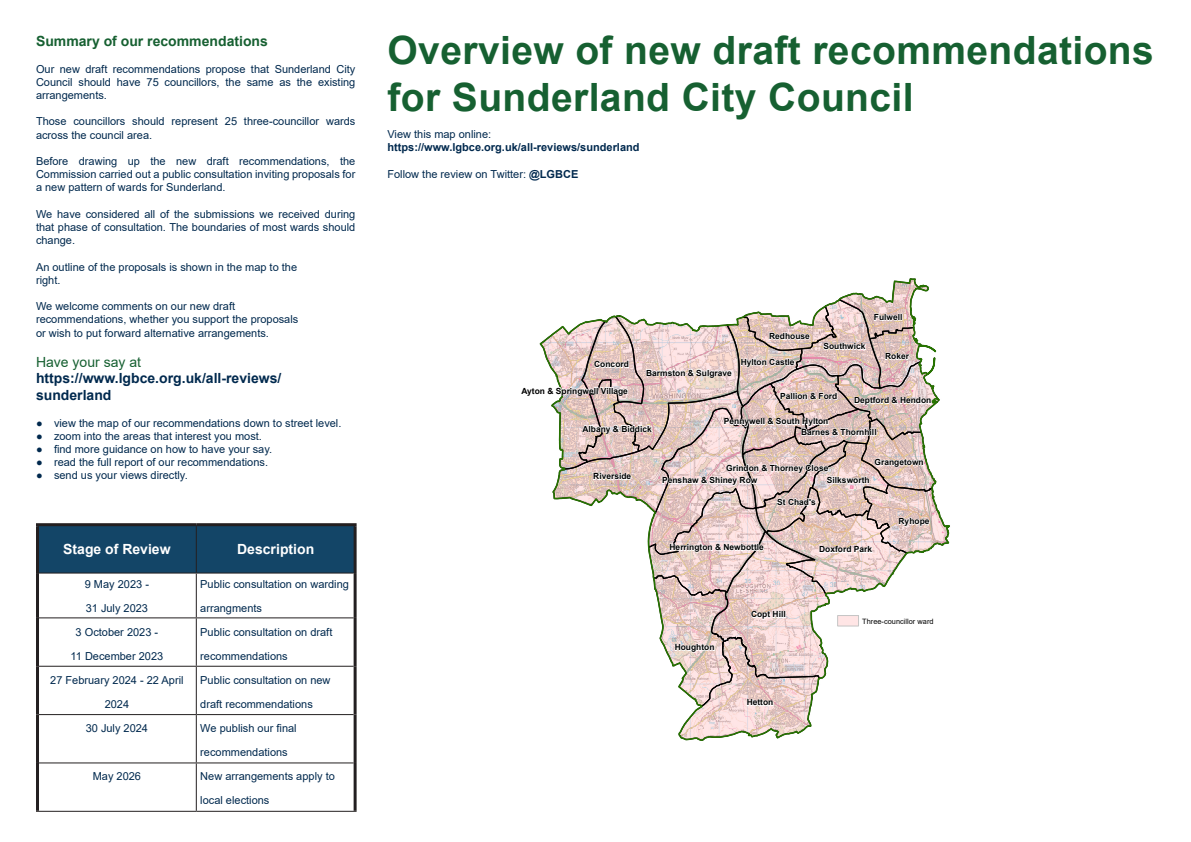
<style>
.page{position:relative;width:1191px;height:842px;background:#fff}
.page>*{position:absolute;margin:0;border:0;box-sizing:border-box;transform-origin:0 0}
.t1{font:700 39px/46.8px "Arial";letter-spacing:.01em;color:#166031}
.Summary_Text{font:700 14px/16.8px "Arial";color:#00294e}
.Summary_Paragraph_Heading{font:700 14px "Arial";color:#166031}
.Summary_Text-2{font:700 14px "Arial";color:#fff}
.Summary_Text-3{font:14px "Arial";color:#166031}
.Summary_Text-4{font:11px/13.2px "Arial";color:#00294e}
.Summary_Text-5{font:700 11px "Arial";color:#00294e}
.t2{font:700 8.4px/10.6px "Arial";color:#000}
.t3{font:7.4px "Arial";letter-spacing:.005em;color:#000}
.s1{font-weight:700}
</style>
<div class="page">
<div style="left:39px;top:526px;width:314px;height:46px;background:#134567"></div>
<svg style="left:39px;top:763px;width:314px;height:48px"></svg>
<hr style="left:36px;top:523px;width:160px;height:3px;background:#231f20">
<hr style="left:36px;top:526px;width:3px;height:47px;background:#231f20">
<hr style="left:196px;top:523px;width:160px;height:3px;background:#231f20">
<hr style="left:353px;top:526px;width:3px;height:47px;background:#231f20">
<hr style="left:196px;top:526px;width:1px;height:46px;background:#231f20">
<hr style="left:196px;top:573px;width:1px;height:44px;background:#231f20">
<hr style="left:196px;top:618px;width:1px;height:48px;background:#231f20">
<hr style="left:196px;top:667px;width:1px;height:47px;background:#231f20">
<hr style="left:196px;top:715px;width:1px;height:47px;background:#231f20">
<hr style="left:196px;top:763px;width:1px;height:48px;background:#231f20">
<hr style="left:39px;top:572px;width:157px;height:1px;background:#231f20">
<hr style="left:196px;top:572px;width:157px;height:1px;background:#231f20">
<hr style="left:39px;top:617px;width:157px;height:1px;background:#231f20">
<hr style="left:196px;top:617px;width:157px;height:1px;background:#231f20">
<hr style="left:39px;top:666px;width:157px;height:1px;background:#231f20">
<hr style="left:196px;top:666px;width:157px;height:1px;background:#231f20">
<hr style="left:39px;top:714px;width:157px;height:1px;background:#231f20">
<hr style="left:196px;top:714px;width:157px;height:1px;background:#231f20">
<hr style="left:39px;top:762px;width:157px;height:1px;background:#231f20">
<hr style="left:196px;top:762px;width:157px;height:1px;background:#231f20">
<hr style="left:36px;top:811px;width:160px;height:1px;background:#231f20">
<hr style="left:196px;top:811px;width:160px;height:1px;background:#231f20">
<hr style="left:36px;top:573px;width:3px;height:45px;background:#231f20">
<hr style="left:353px;top:573px;width:3px;height:45px;background:#231f20">
<hr style="left:36px;top:618px;width:3px;height:48px;background:#231f20">
<hr style="left:353px;top:618px;width:3px;height:48px;background:#231f20">
<hr style="left:36px;top:666px;width:3px;height:49px;background:#231f20">
<hr style="left:353px;top:666px;width:3px;height:49px;background:#231f20">
<hr style="left:36px;top:715px;width:3px;height:48px;background:#231f20">
<hr style="left:353px;top:715px;width:3px;height:48px;background:#231f20">
<hr style="left:36px;top:763px;width:3px;height:48px;background:#231f20">
<hr style="left:353px;top:763px;width:3px;height:48px;background:#231f20">
<svg style="left:539px;top:278px;width:411px;height:463px"></svg>
<div style="left:837px;top:615px;width:21px;height:11px;background:#ffe5e5;border:1px solid #c5c5c5"></div>
<p class="Summary_Paragraph_Heading" style="left:36px;top:31px;width:233px">Summary of our recommendations</p>
<p class="Summary_Text-4" style="left:36px;top:62px;width:321px;text-align:justify">Our new draft recommendations propose that Sunderland City Council should have 75 councillors, the same as the existing arrangements.</p>
<p class="Summary_Text-4" style="left:36px;top:115px;width:321px">Those councillors should represent 25 three-councillor wards across the council area.</p>
<p class="Summary_Text-4" style="left:36px;top:154px;width:321px;text-align:justify">Before drawing up the new draft recommendations, the Commission carried out a public consultation inviting proposals for a new pattern of wards for Sunderland.</p>
<p class="Summary_Text-4" style="left:36px;top:207px;width:321px;text-align:justify">We have considered all of the submissions we received during that phase of consultation. The boundaries of most wards should change.</p>
<p class="Summary_Text-4" style="left:36px;top:260px;width:263px">An outline of the proposals is shown in the map to the</p>
<p class="Summary_Text-4" style="left:36px;top:273px;width:26px">right.</p>
<p class="Summary_Text-4" style="left:36px;top:300px;width:201px">We welcome comments on our new draft</p>
<p class="Summary_Text-4" style="left:36px;top:313px;width:264px">recommendations, whether you support the proposals</p>
<p class="Summary_Text-4" style="left:36px;top:326px;width:234px">or wish to put forward alternative arrangements.</p>
<p class="Summary_Text-3" style="left:36px;top:352px;width:107px">Have your say at</p>
<p class="Summary_Text" style="left:36px;top:370px;width:247px">https://www.lgbce.org.uk/all-reviews/ sunderland</p>
<p class="Summary_Text-4" style="left:36px;top:416px;width:307px">● view the map of our recommendations down to street level.</p>
<p class="Summary_Text-4" style="left:36px;top:429px;width:227px">● zoom into the areas that interest you most.</p>
<p class="Summary_Text-4" style="left:36px;top:442px;width:238px">● find more guidance on how to have your say.</p>
<p class="Summary_Text-4" style="left:36px;top:456px;width:233px">● read the full report of our recommendations.</p>
<p class="Summary_Text-4" style="left:36px;top:469px;width:153px">● send us your views directly.</p>
<p class="Summary_Text-2" style="left:63px;top:539px;width:109px">Stage of Review</p>
<p class="Summary_Text-2" style="left:237px;top:539px;width:79px">Description</p>
<p class="Summary_Text-4" style="left:85px;top:577px;width:66px">9 May 2023 -</p>
<p class="Summary_Text-4" style="left:86px;top:601px;width:64px">31 July 2023</p>
<p class="Summary_Text-4" style="left:200px;top:572px;width:150px;line-height:24px">Public consultation on warding arrangments</p>
<p class="Summary_Text-4" style="left:76px;top:625px;width:84px">3 October 2023 -</p>
<p class="Summary_Text-4" style="left:70px;top:649px;width:94px">11 December 2023</p>
<p class="Summary_Text-4" style="left:200px;top:620px;width:134px;line-height:24px">Public consultation on draft recommendations</p>
<p class="Summary_Text-4" style="left:50px;top:668px;width:135px;line-height:24px;text-align:center">27 February 2024 - 22 April<br>2024</p>
<p class="Summary_Text-4" style="left:200px;top:668px;width:132px;line-height:24px">Public consultation on new draft recommendations</p>
<p class="Summary_Text-4" style="left:86px;top:721px;width:64px">30 July 2024</p>
<p class="Summary_Text-4" style="left:200px;top:716px;width:98px;line-height:24px">We publish our final recommendations</p>
<p class="Summary_Text-4" style="left:93px;top:769px;width:50px">May 2026</p>
<p class="Summary_Text-4" style="left:200px;top:764px;width:136px;line-height:24px">New arrangements apply to local elections</p>
<p class="t1" style="left:387px;top:28px;width:768px">Overview of new draft recommendations for Sunderland City Council</p>
<p class="Summary_Text-4" style="left:387px;top:127px;width:105px">View this map online:</p>
<p class="Summary_Text-5" style="left:387px;top:140px;width:254px">https://www.lgbce.org.uk/all-reviews/sunderland</p>
<p class="Summary_Text-4" style="left:387px;top:167px;width:192px">Follow the review on Twitter: <span class="s1">@LGBCE</span></p>
<p class="t2" style="left:874px;top:312px;width:30px">Fulwell</p>
<p class="t2" style="left:769px;top:331px;width:42px">Redhouse</p>
<p class="t2" style="left:740px;top:357px;width:55px">Hylton Castle</p>
<p class="t2" style="left:780px;top:391px;width:59px">Pallion &amp; Ford</p>
<p class="t2" style="left:823px;top:341px;width:44px">Southwick</p>
<p class="t2" style="left:885px;top:351px;width:25px">Roker</p>
<p class="t2" style="left:594px;top:359px;width:36px">Concord</p>
<p class="t2" style="left:646px;top:367px;width:87px">Barmston &amp; Sulgrave</p>
<p class="t2" style="left:521px;top:385px;width:108px">Ayton &amp; Springwell Village</p>
<p class="t2" style="left:582px;top:423px;width:71px">Albany &amp; Biddick</p>
<p class="t2" style="left:854px;top:395px;width:79px">Deptford &amp; Hendon</p>
<p class="t2" style="left:801px;top:416px;width:77px;text-indent:-77px">Pennywell &amp; South Hylton<br>Barnes &amp; Thornhill</p>
<p class="t2" style="left:593px;top:471px;width:39px">Riverside</p>
<p class="t2" style="left:726px;top:463px;width:104px">Grindon &amp; Thorney Close</p>
<p class="t2" style="left:874px;top:457px;width:51px">Grangetown</p>
<p class="t2" style="left:662px;top:475px;width:97px">Penshaw &amp; Shiney Row</p>
<p class="t2" style="left:777px;top:497px;width:40px">St Chad's</p>
<p class="t2" style="left:827px;top:475px;width:44px">Silksworth</p>
<p class="t2" style="left:669px;top:542px;width:96px">Herrington &amp; Newbottle</p>
<p class="t2" style="left:819px;top:544px;width:54px">Doxford Park</p>
<p class="t2" style="left:898px;top:516px;width:32px">Ryhope</p>
<p class="t2" style="left:675px;top:642px;width:41px">Houghton</p>
<p class="t2" style="left:751px;top:609px;width:36px">Copt Hill</p>
<p class="t2" style="left:746px;top:697px;width:28px">Hetton</p>
<p class="t3" style="left:862px;top:616px;width:73px">Three-councillor ward</p>
</div>
